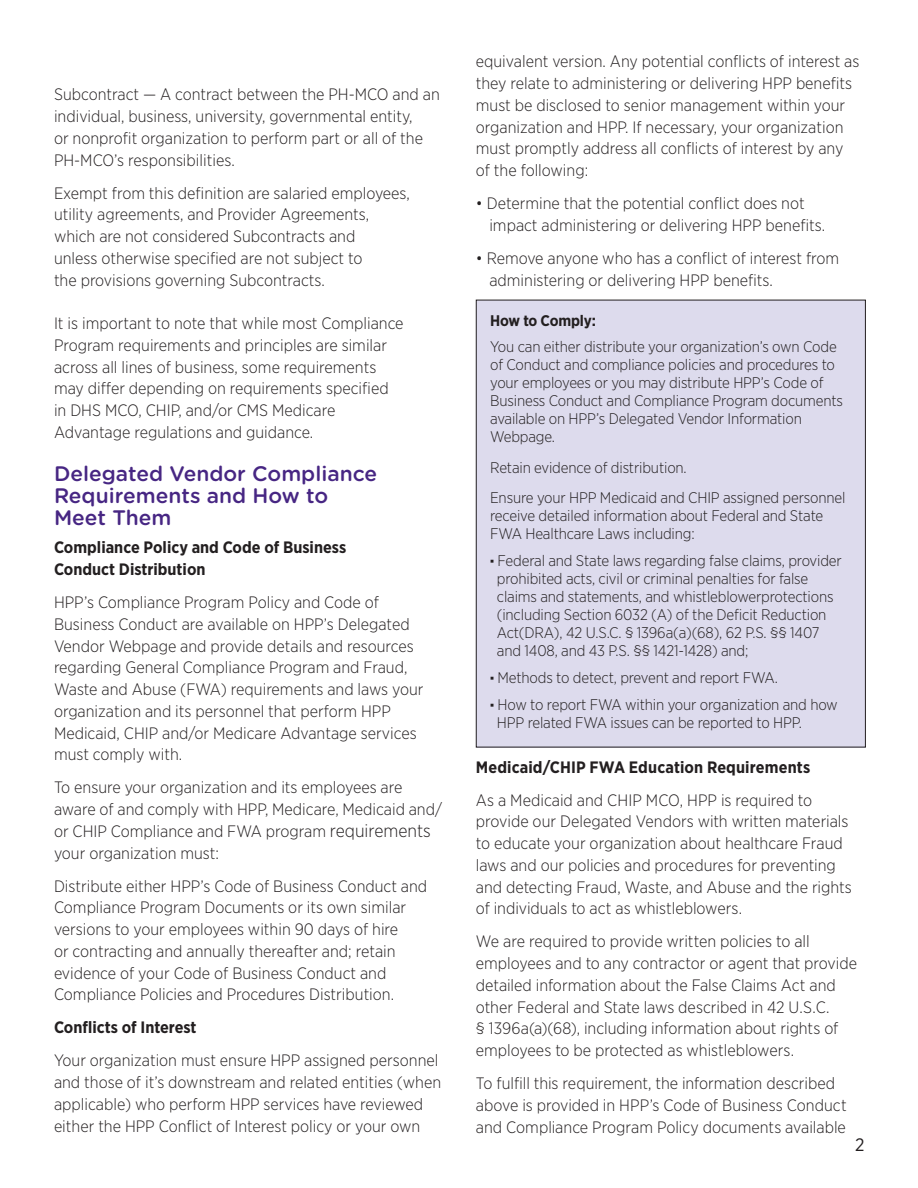
<style>
.page{position:relative;width:918px;height:1188px;background:#fff}
.page>*{position:absolute;margin:0;border:0;box-sizing:border-box;transform-origin:0 0}
.t1{font:500 21px/21.8px "Gotham Rounded";color:#472683}
.t2{font:18px "Gotham Narrow";color:#231f20}
.t3{font:300 16.5px/21.8px "Gotham Narrow";color:#231f20}
.t4{font:700 16.5px/21.8px "Gotham Narrow";color:#231f20}
.t5{font:300 15.3px/18px "Gotham Narrow";letter-spacing:-.01em;color:#231f20}
.t6{font:700 15.3px "Gotham Narrow";letter-spacing:-.01em;color:#231f20}
.s1{font-size:18px}
.s2{font-weight:900}
.s3{font-weight:300}
</style>
<div class="page">
<div style="left:476px;top:300px;width:389px;height:447px;background:#dddbed"></div>
<p class="t3" style="left:54px;top:83px;width:387px">Subcontract — A contract between the PH-MCO and an individual, business, university, governmental entity,<br>or nonprofit organization to perform part or all of the PH-MCO’s responsibilities.</p>
<p class="t3" style="left:54px;top:182px;width:358px">Exempt from this definition are salaried employees, utility agreements, and Provider Agreements, which are not considered Subcontracts and<br>unless otherwise specified are not subject to<br>the provisions governing Subcontracts.</p>
<p class="t3" style="left:54px;top:312px;width:351px">It is important to note that while most Compliance Program requirements and principles are similar across all lines of business, some requirements may differ depending on requirements specified in DHS MCO, CHIP, and/or CMS Medicare Advantage regulations and guidance.</p>
<p class="t1" style="left:54px;top:462px;width:325px">Delegated Vendor Compliance<br>Requirements and How to<br>Meet Them</p>
<p class="t4" style="left:54px;top:537px;width:294px">Compliance Policy and Code of Business<br>Conduct Distribution</p>
<p class="t3" style="left:54px;top:591px;width:371px">HPP’s Compliance Program Policy and Code of Business Conduct are available on HPP’s Delegated Vendor Webpage and provide details and resources regarding General Compliance Program and Fraud, Waste and Abuse (FWA) requirements and laws your organization and its personnel that perform HPP Medicaid, CHIP and/or Medicare Advantage services must comply with.</p>
<p class="t3" style="left:54px;top:776px;width:390px">To ensure your organization and its employees are aware of and comply with HPP, Medicare, Medicaid and/ or CHIP Compliance and FWA program <span class="s1">requirements </span>your organization must:</p>
<p class="t3" style="left:54px;top:875px;width:375px">Distribute either HPP’s Code of Business Conduct and Compliance Program Documents or its own similar versions to your employees within 90 days of hire<br>or contracting and annually thereafter and; retain evidence of your Code of Business Conduct and Compliance Policies and Procedures Distribution.</p>
<p class="t4" style="left:54px;top:1017px;width:144px">Conflicts of Interest</p>
<p class="t3" style="left:54px;top:1049px;width:389px">Your organization must ensure HPP assigned personnel and those of it’s downstream and related entities (when applicable) who perform HPP services have reviewed either the HPP Conflict of Interest policy or your own</p>
<p class="t3" style="left:476px;top:50px;width:385px">equivalent version. Any potential conflicts of interest as they relate to administering or delivering HPP benefits must be disclosed to senior management within your organization and HPP. If necessary, your organization must promptly address all conflicts of interest by any of the following:</p>
<p class="t3" style="left:489px;top:192px;width:337px;text-indent:-14px">• Determine that the potential conflict does not impact administering or delivering HPP benefits.</p>
<p class="t3" style="left:489px;top:247px;width:351px;text-indent:-14px">• Remove anyone who has a conflict of interest from administering or delivering HPP benefits.</p>
<p class="t6" style="left:490px;top:311px;width:107px">How to Comply:</p>
<p class="t5" style="left:490px;top:337px;width:354px">You can either distribute your organization’s own Code of Conduct and compliance policies and procedures to your employees or you may distribute HPP’s Code of Business Conduct and Compliance Program documents available on HPP’s Delegated Vendor Information Webpage.</p>
<p class="t5" style="left:490px;top:459px;width:198px">Retain evidence of distribution.</p>
<p class="t5" style="left:490px;top:489px;width:357px">Ensure your HPP Medicaid and CHIP assigned personnel receive detailed information about Federal and State<br>FWA Healthcare Laws including:</p>
<p class="t5" style="left:497px;top:552px;width:347px;text-indent:-7px"><span class="s2">·</span> Federal and State laws regarding false claims, provider prohibited acts, civil or criminal penalties for false claims and statements, and whistleblowerprotections (including Section 6032 (A) of the Deficit Reduction Act(DRA), 42 U.S.C. § 1396a(a)(68), 62 P.S. §§ 1407 and 1408, and 43 P.S. §§ 1421-1428) and;</p>
<p class="t5" style="left:490px;top:669px;width:289px"><span class="s2">·</span> Methods to detect, prevent and report FWA.</p>
<p class="t5" style="left:497px;top:696px;width:342px;text-indent:-7px"><span class="s2">·</span> How to report FWA within your organization and how<br>HPP related FWA issues can be reported to HPP.</p>
<p class="t4" style="left:476px;top:750px;width:338px;line-height:33px">Medicaid/CHIP FWA Education Requirements<br><span class="s3">As a Medicaid and CHIP MCO, HPP is required to</span></p>
<p class="t3" style="left:476px;top:810px;width:378px">provide our Delegated Vendors with written materials to educate your organization about healthcare Fraud laws and our policies and procedures for preventing and detecting Fraud, Waste, and Abuse and the rights of individuals to act as whistleblowers.</p>
<p class="t3" style="left:476px;top:930px;width:383px">We are required to provide written policies to all employees and to any contractor or agent that provide detailed information about the False Claims Act and other Federal and State laws described in 42 U.S.C.<br>§ 1396a(a)(68), including information about rights of employees to be protected as whistleblowers.</p>
<p class="t3" style="left:476px;top:1072px;width:372px">To fulfill this requirement, the information described above is provided in HPP’s Code of Business Conduct and Compliance Program Policy documents available</p>
<p class="t2" style="left:855px;top:1134px;width:11px">2</p>
</div>
